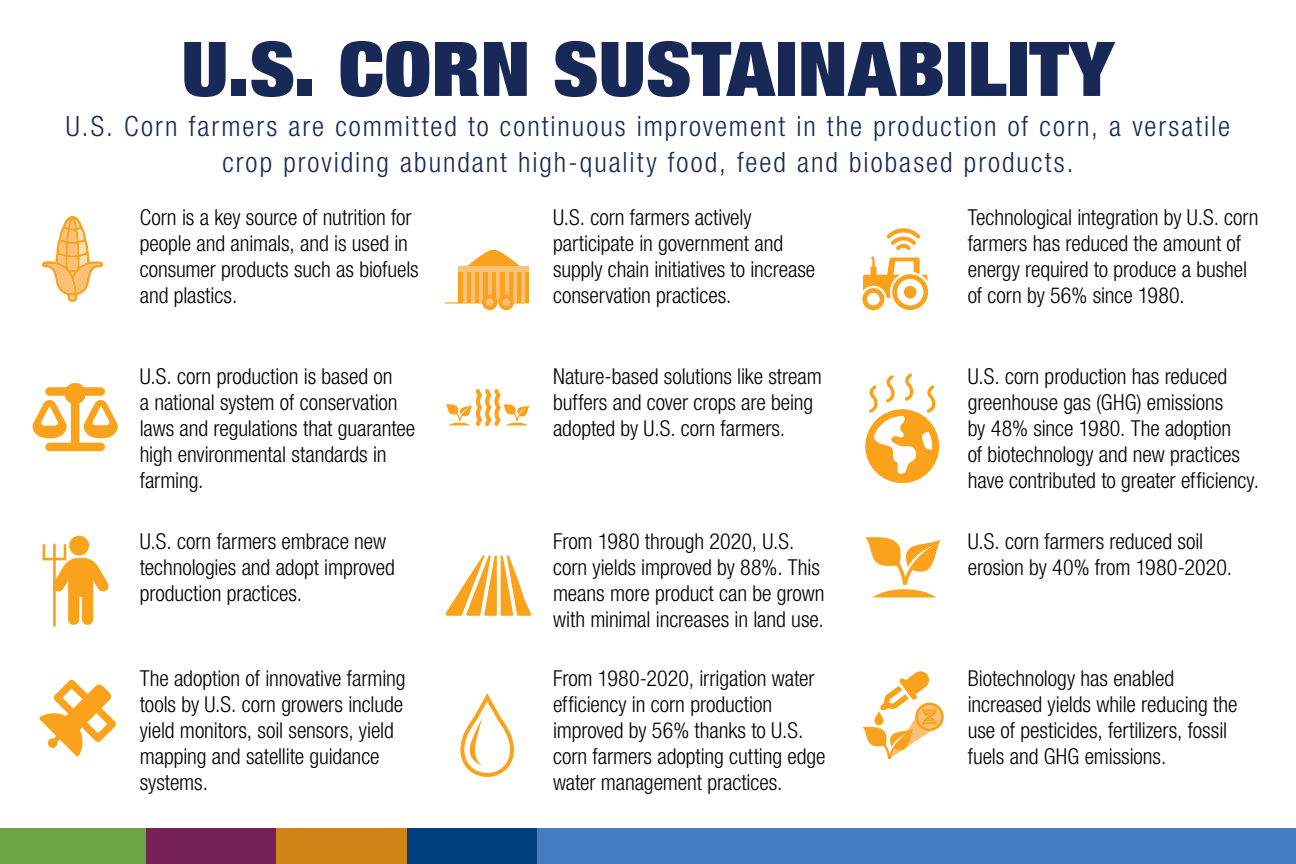
<style>
.page{position:relative;width:1296px;height:864px;background:#fff}
.page>*{position:absolute;margin:0;border:0;box-sizing:border-box;transform-origin:0 0}
.t1{font:900 condensed 75.6px "Helvetica Neue LT Std";letter-spacing:.005em;color:#192957;scale:1.11 1}
.t2{font:300 condensed 28px/36px "Helvetica Neue LT Std";letter-spacing:.07em;color:#192957;text-align:center}
.t3{font:300 condensed 22px/26px "Helvetica Neue LT Std";letter-spacing:-.005em;color:#000}
</style>
<div class="page">
<div style="left:537px;top:828px;width:759px;height:36px;background:#437cbf"></div>
<div style="left:407px;top:828px;width:130px;height:36px;background:#003e7e"></div>
<div style="left:276px;top:828px;width:131px;height:36px;background:#d18316"></div>
<div style="left:145px;top:828px;width:131px;height:36px;background:#762157"></div>
<div style="left:0;top:828px;width:145px;height:36px;background:#6ca543"></div>
<svg style="left:42px;top:216px;width:61px;height:86px"></svg>
<svg style="left:466px;top:250px;width:55px;height:16px"></svg>
<svg style="left:458px;top:272px;width:70px;height:30px"></svg>
<div style="left:458px;top:266px;width:70px;height:6px;background:#f8c177"></div>
<svg style="left:445px;top:302px;width:83px;height:2px"></svg>
<hr style="left:513px;top:272px;width:3px;height:30px;background:#f8c177">
<hr style="left:505px;top:272px;width:3px;height:30px;background:#f8c177">
<hr style="left:522px;top:272px;width:3px;height:30px;background:#f8c177">
<hr style="left:488px;top:272px;width:3px;height:30px;background:#f8c177">
<hr style="left:480px;top:272px;width:3px;height:30px;background:#f8c177">
<hr style="left:497px;top:272px;width:3px;height:30px;background:#f8c177">
<hr style="left:463px;top:272px;width:3px;height:30px;background:#f8c177">
<hr style="left:471px;top:272px;width:4px;height:30px;background:#f8c177">
<div style="left:482px;top:294px;width:16px;height:16px;background:#faa21b;border-radius:50%"></div>
<div style="left:486px;top:298px;width:8px;height:8px;background:#f8c177;border-radius:50%"></div>
<div style="left:498px;top:294px;width:16px;height:16px;background:#faa21b;border-radius:50%"></div>
<div style="left:502px;top:298px;width:8px;height:8px;background:#f8c177;border-radius:50%"></div>
<svg style="left:887px;top:228px;width:33px;height:22px"></svg>
<svg style="left:862px;top:256px;width:66px;height:54px"></svg>
<svg style="left:32px;top:383px;width:86px;height:68px"></svg>
<svg style="left:446px;top:389px;width:83px;height:37px"></svg>
<svg style="left:865px;top:373px;width:74px;height:110px"></svg>
<hr style="left:53px;top:544px;width:3px;height:83px;background:#faa21b">
<svg style="left:43px;top:536px;width:66px;height:89px"></svg>
<svg style="left:446px;top:556px;width:85px;height:60px"></svg>
<svg style="left:865px;top:537px;width:76px;height:60px"></svg>
<svg style="left:39px;top:679px;width:77px;height:78px"></svg>
<svg style="left:460px;top:693px;width:54px;height:84px"></svg>
<svg style="left:863px;top:671px;width:81px;height:88px"></svg>
<h1 class="t1" style="left:182px;top:21px;width:842px">U.S. CORN SUSTAINABILITY</h1>
<p class="t2" style="left:66px;top:108px;width:1166px">U.S. Corn farmers are committed to continuous improvement in the production of corn, a versatile crop providing abundant high-quality food, feed and biobased products.</p>
<p class="t3" style="left:140px;top:204px;width:281px">Corn is a key source of nutrition for people and animals, and is used in consumer products such as biofuels and plastics.</p>
<p class="t3" style="left:553px;top:204px;width:264px">U.S. corn farmers actively participate in government and supply chain initiatives to increase conservation practices.</p>
<p class="t3" style="left:968px;top:204px;width:292px">Technological integration by U.S. corn farmers has reduced the amount of energy required to produce a bushel of corn by 56% since 1980.</p>
<p class="t3" style="left:140px;top:363px;width:277px">U.S. corn production is based on<br>a national system of conservation laws and regulations that guarantee high environmental standards in farming.</p>
<p class="t3" style="left:553px;top:363px;width:270px">Nature-based solutions like stream buffers and cover crops are being adopted by U.S. corn farmers.</p>
<p class="t3" style="left:968px;top:363px;width:293px">U.S. corn production has reduced greenhouse gas (GHG) emissions<br>by 48% since 1980. The adoption<br>of biotechnology and new practices have contributed to greater efficiency.</p>
<p class="t3" style="left:140px;top:528px;width:257px">U.S. corn farmers embrace new technologies and adopt improved production practices.</p>
<p class="t3" style="left:553px;top:528px;width:273px">From 1980 through 2020, U.S. corn yields improved by 88%. This means more product can be grown with minimal increases in land use.</p>
<p class="t3" style="left:968px;top:528px;width:266px">U.S. corn farmers reduced soil erosion by 40% from 1980-2020.</p>
<p class="t3" style="left:140px;top:665px;width:267px">The adoption of innovative farming tools by U.S. corn growers include yield monitors, soil sensors, yield mapping and satellite guidance systems.</p>
<p class="t3" style="left:553px;top:665px;width:274px">From 1980-2020, irrigation water efficiency in corn production improved by 56% thanks to U.S. corn farmers adopting cutting edge water management practices.</p>
<p class="t3" style="left:968px;top:665px;width:271px">Biotechnology has enabled increased yields while reducing the use of pesticides, fertilizers, fossil fuels and GHG emissions.</p>
</div>
